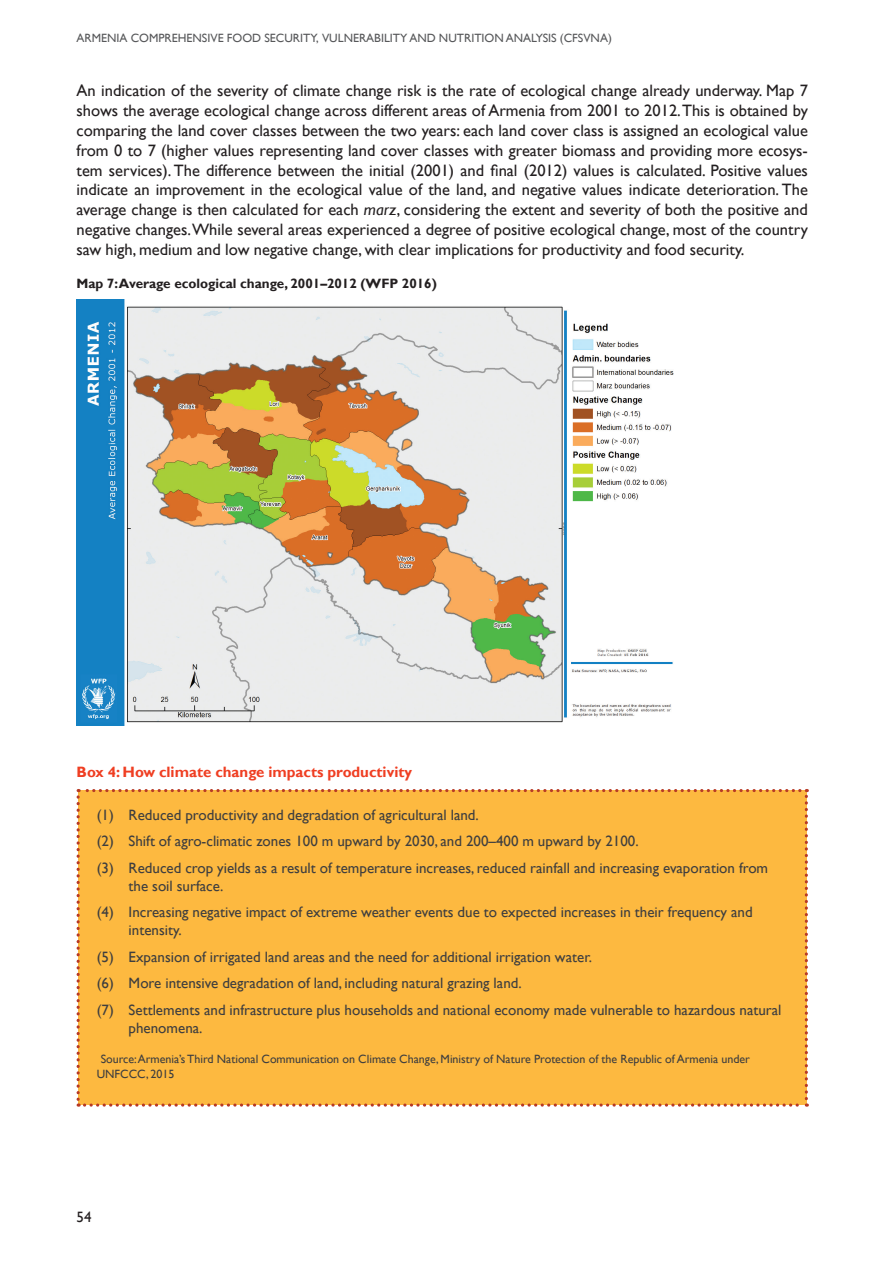
<style>
.page{position:relative;width:893px;height:1263px;background:#fff}
.page>*{position:absolute;margin:0;border:0;box-sizing:border-box;transform-origin:0 0}
.t1{font:16.5px/19.8px "Gill Sans";color:#231f20;text-align:justify}
.t2{font:15px/26.5px "Gill Sans";color:#3e3e3f}
.Vernagir_Box{font:700 15px "Gill Sans";color:#ef3e22}
.t3{font:15px "Gill Sans";color:#231f20}
.Vernagir_map{font:700 13.5px "Gill Sans";color:#231f20}
.t4{font:12px/14.4px "Gill Sans";color:#3e3e3f}
.t5{font:12px "Gill Sans";color:#57585a}
.s1{font-style:italic}
</style>
<div class="page">
<img style="left:77px;top:300px;width:597px;height:425px">
<div style="left:77px;top:789px;width:731px;height:318px;background:#fdb940"></div>
<p class="t5" style="left:77px;top:31px;width:537px">ARMENIA COMPREHENSIVE FOOD SECURITY, VULNERABILITY AND NUTRITION ANALYSIS (CFSVNA)</p>
<p class="t1" style="left:77px;top:81px;width:733px">An indication of the severity of climate change risk is the rate of ecological change already underway. Map 7 shows the average ecological change across different areas of Armenia from 2001 to 2012. This is obtained by comparing the land cover classes between the two years: each land cover class is assigned an ecological value from 0 to 7 (higher values representing land cover classes with greater biomass and providing more ecosys&shy;tem services). The difference between the initial (2001) and final (2012) values is calculated. Positive values indicate an improvement in the ecological value of the land, and negative values indicate deterioration. The average change is then calculated for each <span class="s1">marz</span>, considering the extent and severity of both the positive and negative changes.While several areas experienced a degree of positive ecological change, most of the country saw high, medium and low negative change, with clear implications for productivity and food security.</p>
<p class="Vernagir_map" style="left:77px;top:275px;width:362px">Map 7: Average ecological change, 2001–2012 (WFP 2016)</p>
<p class="Vernagir_Box" style="left:77px;top:763px;width:337px">Box 4: How climate change impacts productivity</p>
<p class="t2" style="left:97px;top:801px;width:673px">(1) Reduced productivity and degradation of agricultural land.<br>(2) Shift of agro-climatic zones 100 m upward by 2030, and 200–400 m upward by 2100.<br>(3) Reduced crop yields as a result of temperature increases, reduced rainfall and increasing evaporation from</p>
<p class="t2" style="left:97px;top:872px;width:657px;text-indent:32px">the soil surface.<br>(4) Increasing negative impact of extreme weather events due to expected increases in their frequency and</p>
<p class="t2" style="left:97px;top:917px;width:686px;text-indent:32px">intensity.<br>(5) Expansion of irrigated land areas and the need for additional irrigation water.<br>(6) More intensive degradation of land, including natural grazing land.<br>(7) Settlements and infrastructure plus households and national economy made vulnerable to hazardous natural</p>
<p class="t2" style="left:129px;top:1014px;width:75px">phenomena.</p>
<p class="t4" style="left:97px;top:1052px;width:655px;text-indent:4px">Source: Armenia’s Third National Communication on Climate Change, Ministry of Nature Protection of the Republic of Armenia under<br>UNFCCC, 2015</p>
<p class="t3" style="left:77px;top:1208px;width:16px">54</p>
</div>
